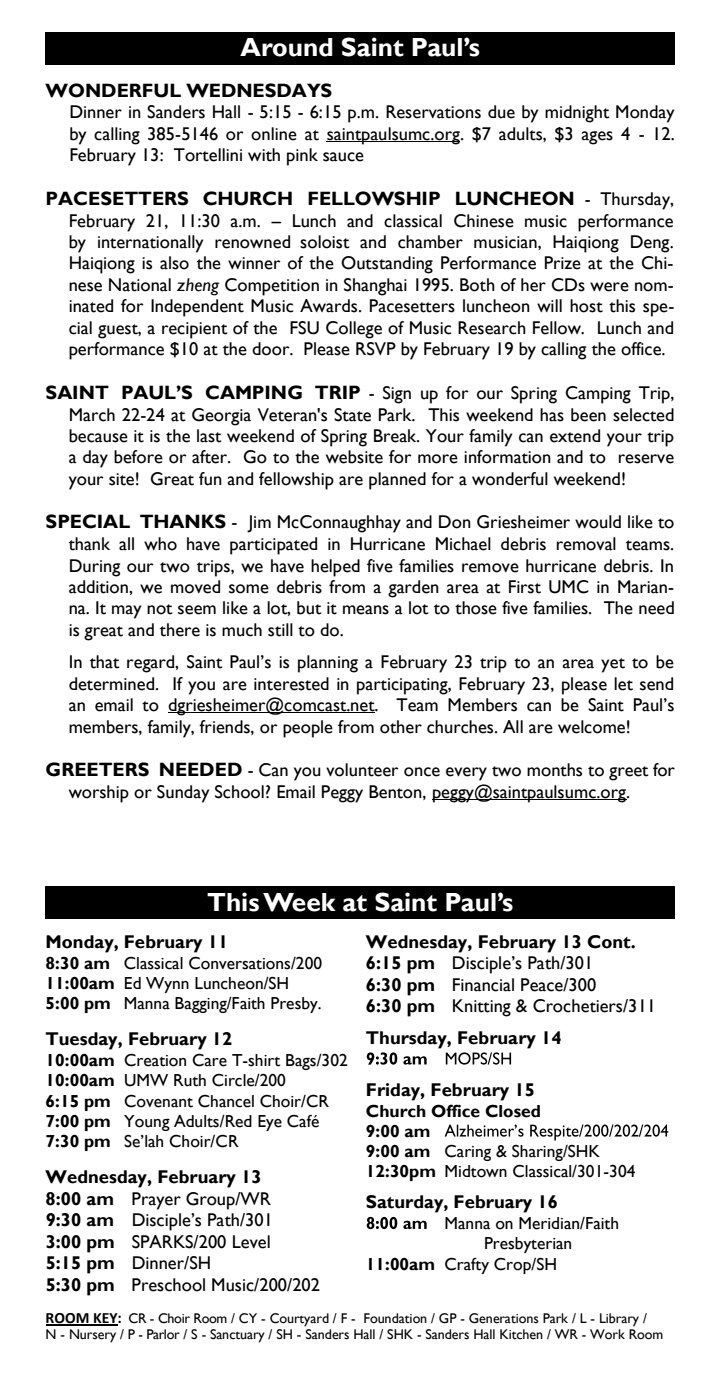
<style>
.page{position:relative;width:714px;height:1386px;background:#fff}
.page>*{position:absolute;margin:0;border:0;box-sizing:border-box;transform-origin:0 0}
.t1{font:700 26.25px "Gill Sans";color:#fff}
.t2{font:700 19.25px "Gill Sans";letter-spacing:-.005em;color:#000}
.t3{font:18.55px "Gill Sans";color:#000}
.t4{font:18.38px/21.5px "Gill Sans";color:#000;text-align:justify}
.t5{font:700 18.38px "Gill Sans";color:#000}
.t6{font:700 17.5px "Gill Sans";color:#000}
.t7{font:17.32px/20.3px "Gill Sans";color:#000}
.t8{font:14px/16.1px "Gill Sans";letter-spacing:-.005em;color:#000}
.s1{font-weight:400;font-size:18.38px}
.s2{font-style:italic}
.s3{font-weight:700;font-size:19.25px}
.s4{font-weight:700}
.s5{font-family:"Calibri";font-weight:700;font-size:15.75px}
</style>
<div class="page">
<div style="left:46px;top:33px;width:628px;height:31px;background:#000"></div>
<div style="left:46px;top:886px;width:628px;height:32px;background:#000"></div>
<hr style="left:46px;top:1324px;width:71px;height:1px;background:#000">
<svg style="left:366px;top:1052px;width:60px;height:13px"></svg>
<svg style="left:445px;top:1052px;width:65px;height:13px"></svg>
<svg style="left:444px;top:1125px;width:224px;height:16px"></svg>
<svg style="left:366px;top:1217px;width:60px;height:12px"></svg>
<hr style="left:326px;top:141px;width:134px;height:1px;background:#000">
<hr style="left:168px;top:712px;width:206px;height:1px;background:#000">
<hr style="left:431px;top:799px;width:194px;height:1px;background:#000">
<h1 class="t1" style="left:240px;top:31px;width:241px">Around Saint Paul’s</h1>
<p class="t2" style="left:46px;top:79px;width:288px">WONDERFUL WEDNESDAYS</p>
<p class="t4" style="left:69px;top:102px;width:606px">Dinner in Sanders Hall - 5:15 - 6:15 p.m. Reservations due by midnight Monday by calling 385-5146 or online at saintpaulsumc.org. $7 adults, $3 ages 4 - 12.<br>February 13: Tortellini with pink sauce</p>
<p class="t2" style="left:46px;top:187px;width:629px">PACESETTERS CHURCH FELLOWSHIP LUNCHEON <span class="s1">- Thursday,</span></p>
<p class="t4" style="left:69px;top:210px;width:606px">February 21, 11:30 a.m. – Lunch and classical Chinese music performance by internationally renowned soloist and chamber musician, Haiqiong Deng.<br>Haiqiong is also the winner of the Outstanding Performance Prize at the Chi&shy;nese National <span class="s2">zheng</span> Competition in Shanghai 1995. Both of her CDs were nom&shy;inated for Independent Music Awards. Pacesetters luncheon will host this spe&shy;cial guest, a recipient of the FSU College of Music Research Fellow. Lunch and</p>
<p class="t3" style="left:69px;top:338px;width:598px">performance $10 at the door. Please RSVP by February 19 by calling the office.</p>
<p class="t4" style="left:69px;top:382px;width:607px;text-indent:-23px"><span class="s3">SAINT PAUL’S CAMPING TRIP</span> - Sign up for our Spring Camping Trip, March 22-24 at Georgia Veteran's State Park. This weekend has been selected because it is the last weekend of Spring Break. Your family can extend your trip a day before or after. Go to the website for more information and to reserve your site! Great fun and fellowship are planned for a wonderful weekend!</p>
<p class="t4" style="left:69px;top:512px;width:607px;text-indent:-23px"><span class="s3">SPECIAL THANKS</span> - Jim McConnaughhay and Don Griesheimer would like to thank all who have participated in Hurricane Michael debris removal teams.<br>During our two trips, we have helped five families remove hurricane debris. In addition, we moved some debris from a garden area at First UMC in Marian-</p>
<p class="t3" style="left:69px;top:597px;width:607px">na. It may not seem like a lot, but it means a lot to those five families. The need</p>
<p class="t4" style="left:69px;top:614px;width:606px;line-height:32px">is great and there is much still to do.<br>In that regard, Saint Paul’s is planning a February 23 trip to an area yet to be</p>
<p class="t4" style="left:69px;top:673px;width:607px">determined. If you are interested in participating, February 23, please let send an email to dgriesheimer@comcast.net. Team Members can be Saint Paul’s members, family, friends, or people from other churches. All are welcome!</p>
<p class="t4" style="left:69px;top:760px;width:607px;text-indent:-23px"><span class="s3">GREETERS NEEDED</span> - Can you volunteer once every two months to greet for worship or Sunday School? Email Peggy Benton, peggy@saintpaulsumc.org.</p>
<h1 class="t1" style="left:207px;top:887px;width:307px">This Week at Saint Paul’s</h1>
<p class="t5" style="left:46px;top:931px;width:184px">Monday, February 11</p>
<p class="t7" style="left:46px;top:953px;width:278px"><span class="s4">8:30 am</span> Classical Conversations/200<br><span class="s4">11:00am</span> Ed Wynn Luncheon/SH<br><span class="s4">5:00 pm</span> Manna Bagging/Faith Presby.</p>
<p class="t5" style="left:46px;top:1028px;width:188px">Tuesday, February 12</p>
<p class="t7" style="left:46px;top:1050px;width:303px"><span class="s4">10:00am</span> Creation Care T-shirt Bags/302<br><span class="s4">10:00am</span> UMW Ruth Circle/200<br><span class="s4">6:15 pm</span> Covenant Chancel Choir/CR<br><span class="s4">7:00 pm</span> Young Adults/Red Eye Café<br><span class="s4">7:30 pm</span> Se’lah Choir/CR</p>
<p class="t4" style="left:46px;top:1167px;width:276px;text-align:left"><span class="s4">Wednesday, February 13<br>8:00 am</span> Prayer Group/WR<br><span class="s4">9:30 am</span> Disciple’s Path/301<br><span class="s4">3:00 pm</span> SPARKS/200 Level<br><span class="s4">5:15 pm</span> Dinner/SH<br><span class="s4">5:30 pm</span> Preschool Music/200/202</p>
<p class="t4" style="left:366px;top:931px;width:291px;text-align:left"><span class="s4">Wednesday, February 13 Cont.<br>6:15 pm</span> Disciple’s Path/301<br><span class="s4">6:30 pm</span> Financial Peace/300<br><span class="s4">6:30 pm</span> Knitting &amp; Crochetiers/311</p>
<p class="t5" style="left:366px;top:1027px;width:197px">Thursday, February 14</p>
<p class="t5" style="left:366px;top:1079px;width:170px">Friday, February 15</p>
<p class="t6" style="left:366px;top:1100px;width:176px">Church Office Closed</p>
<p class="t7" style="left:366px;top:1121px;width:271px"><span class="s4">9:00 am<br>9:00 am</span> Caring &amp; Sharing/SHK<br><span class="s4">12:30pm</span> Midtown Classical/301-304</p>
<p class="t5" style="left:366px;top:1191px;width:193px">Saturday, February 16</p>
<p class="t7" style="left:444px;top:1213px;width:176px">Manna on Meridian/Faith</p>
<p class="t7" style="left:483px;top:1234px;width:90px">Presbyterian</p>
<p class="t7" style="left:366px;top:1254px;width:192px"><span class="s4">11:00am</span> Crafty Crop/SH</p>
<p class="t8" style="left:46px;top:1310px;width:618px"><span class="s5">ROOM KEY:</span> CR - Choir Room / CY - Courtyard / F - Foundation / GP - Generations Park / L - Library /<br>N - Nursery / P - Parlor / S - Sanctuary / SH - Sanders Hall / SHK - Sanders Hall Kitchen / WR - Work Room</p>
</div>
